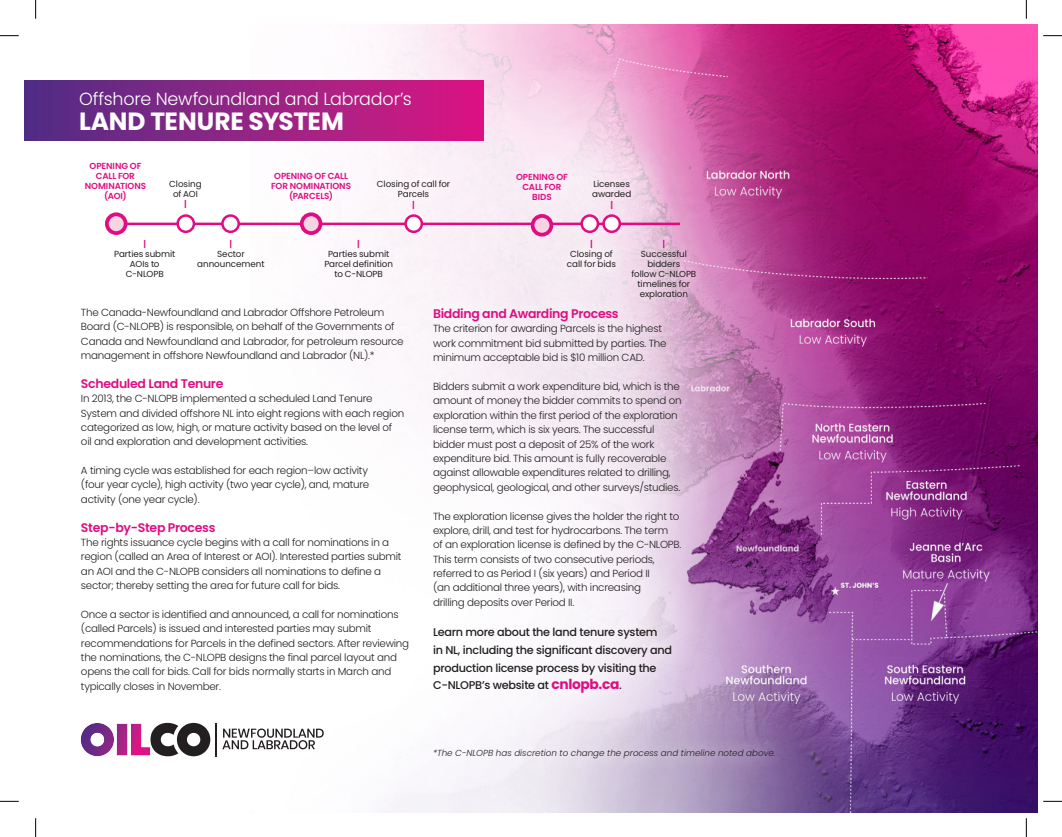
<style>
.page{position:relative;width:1062px;height:837px;background:#fff}
.page>*{position:absolute;margin:0;border:0;box-sizing:border-box;transform-origin:0 0}
.t1{font:700 24.88px "Poppins";letter-spacing:-.01em;color:#fff}
.t2{font:300 17.5px "Poppins";letter-spacing:-.01em;color:#fff}
.t3{font:600 12.5px "Poppins";letter-spacing:-.025em;color:#de0d83}
.t4{font:500 11.25px/17.5px "Poppins";letter-spacing:-.025em;color:#231f20}
.t5{font:300 10.25px/14.4px "Poppins";letter-spacing:-.025em;color:#231f20}
.t6{font:8.75px/10px "Poppins";letter-spacing:-.005em;color:#231f20;text-align:center}
.t7{font:600 8.75px/10px "Poppins";letter-spacing:-.005em;color:#de0d83;text-align:center}
.t8{font:italic 300 8.75px "Poppins";color:#231f20}
.s1{font-weight:700;font-size:13.75px;color:#de0d83}
</style>
<div class="page">
<img style="left:249px;top:24px;width:788px;height:788px">
<svg style="left:222px;top:728px;width:102px;height:21px"></svg>
<hr style="left:215px;top:722px;width:2px;height:34px;background:#231f20">
<svg style="left:81px;top:722px;width:129px;height:34px"></svg>
<div style="left:24px;top:81px;width:459px;height:59px;background:linear-gradient(to right,#502f85,#db1783)"></div>
<svg style="left:420px;top:735px;width:367px;height:37px"></svg>
<div style="left:418px;top:293px;width:277px;height:413px;background:#fff;opacity:.75"></div>
<hr style="left:105px;top:222px;width:575px;height:3px;background:#de0d83">
<div style="left:107px;top:214px;width:19px;height:19px;background:#f6d4e1;border-radius:50%"></div>
<div style="left:105px;top:212px;width:22px;height:23px;border:4px solid #de0d83;border-radius:50%"></div>
<div style="left:302px;top:214px;width:18px;height:19px;background:#f6d4e1;border-radius:50%"></div>
<div style="left:300px;top:212px;width:22px;height:23px;border:4px solid #de0d83;border-radius:50%"></div>
<div style="left:405px;top:215px;width:17px;height:17px;background:#fff;border-radius:50%"></div>
<div style="left:404px;top:214px;width:19px;height:19px;border:3px solid #de0d83;border-radius:50%"></div>
<div style="left:581px;top:215px;width:17px;height:17px;background:#fff;border-radius:50%"></div>
<div style="left:580px;top:214px;width:19px;height:19px;border:3px solid #de0d83;border-radius:50%"></div>
<div style="left:178px;top:215px;width:16px;height:17px;background:#fff;border-radius:50%"></div>
<div style="left:176px;top:214px;width:19px;height:19px;border:3px solid #de0d83;border-radius:50%"></div>
<div style="left:222px;top:215px;width:17px;height:17px;background:#fff;border-radius:50%"></div>
<div style="left:221px;top:214px;width:19px;height:19px;border:3px solid #de0d83;border-radius:50%"></div>
<svg style="left:621px;top:230px;width:84px;height:78px;background:#e3bdd8"></svg>
<div style="left:556px;top:229px;width:70px;height:49px;background:#f6eaf3"></div>
<div style="left:532px;top:216px;width:19px;height:18px;background:#f6d4e1;border-radius:50%"></div>
<div style="left:530px;top:214px;width:23px;height:22px;border:4px solid #de0d83;border-radius:50%"></div>
<div style="left:603px;top:215px;width:16px;height:17px;background:#fff;border-radius:50%"></div>
<div style="left:602px;top:214px;width:19px;height:19px;border:3px solid #de0d83;border-radius:50%"></div>
<svg style="left:0;top:35px;width:19px;height:1px"></svg>
<svg style="left:1043px;top:35px;width:18px;height:1px"></svg>
<svg style="left:0;top:800px;width:19px;height:1px"></svg>
<svg style="left:1043px;top:800px;width:18px;height:1px"></svg>
<svg style="left:35px;top:0;width:1px;height:19px"></svg>
<svg style="left:35px;top:818px;width:1px;height:18px"></svg>
<svg style="left:1025px;top:0;width:1px;height:19px"></svg>
<svg style="left:1025px;top:818px;width:1px;height:18px"></svg>
<h2 class="t2" style="left:79px;top:89px;width:334px">Offshore Newfoundland and Labrador’s</h2>
<h1 class="t1" style="left:79px;top:112px;width:266px">LAND TENURE SYSTEM</h1>
<p class="t7" style="left:85px;top:161px;width:63px">OPENING OF<br>CALL FOR<br>NOMINATIONS (AOI)</p>
<p class="t6" style="left:169px;top:180px;width:34px">Closing of AOI</p>
<p class="t7" style="left:184px;top:199px;width:4px">|</p>
<p class="t7" style="left:271px;top:171px;width:81px">OPENING OF CALL<br>FOR NOMINATIONS (PARCELS)</p>
<p class="t6" style="left:377px;top:180px;width:75px">Closing of call for<br>Parcels</p>
<p class="t7" style="left:412px;top:199px;width:4px">|</p>
<p class="t7" style="left:516px;top:172px;width:53px">OPENING OF<br>CALL FOR<br>BIDS</p>
<p class="t6" style="left:592px;top:180px;width:41px;text-align:left">Licenses awarded</p>
<p class="t7" style="left:610px;top:199px;width:4px">|</p>
<p class="t7" style="left:143px;top:239px;width:4px">|</p>
<p class="t6" style="left:114px;top:249px;width:63px">Parties submit<br>AOIs to<br>C-NLOPB</p>
<p class="t7" style="left:229px;top:239px;width:4px">|</p>
<p class="t6" style="left:197px;top:249px;width:69px">Sector announcement</p>
<p class="t7" style="left:357px;top:239px;width:4px">|</p>
<p class="t6" style="left:324px;top:249px;width:70px">Parties submit<br>Parcel definition to C-NLOPB</p>
<p class="t7" style="left:590px;top:239px;width:4px">|</p>
<p class="t6" style="left:567px;top:249px;width:51px">Closing of call for bids</p>
<p class="t7" style="left:662px;top:239px;width:4px">|</p>
<p class="t6" style="left:631px;top:249px;width:66px">Successful bidders<br>follow C-NLOPB timelines for exploration</p>
<p class="t5" style="left:81px;top:305px;width:324px">The Canada-Newfoundland and Labrador Offshore Petroleum Board (C-NLOPB) is responsible, on behalf of the Governments of Canada and Newfoundland and Labrador, for petroleum resource management in offshore Newfoundland and Labrador (NL).*</p>
<p class="t3" style="left:81px;top:376px;width:144px">Scheduled Land Tenure</p>
<p class="t5" style="left:81px;top:391px;width:325px">In 2013, the C-NLOPB implemented a scheduled Land Tenure System and divided offshore NL into eight regions with each region categorized as low, high, or mature activity based on the level of oil and exploration and development activities.</p>
<p class="t5" style="left:81px;top:463px;width:290px">A timing cycle was established for each region–low activity (four year cycle), high activity (two year cycle), and, mature activity (one year cycle).</p>
<p class="t3" style="left:81px;top:520px;width:136px">Step-by-Step Process</p>
<p class="t5" style="left:81px;top:535px;width:322px">The rights issuance cycle begins with a call for nominations in a region (called an Area of Interest or AOI). Interested parties submit an AOI and the C-NLOPB considers all nominations to define a sector; thereby setting the area for future call for bids.</p>
<p class="t5" style="left:81px;top:607px;width:329px">Once a sector is identified and announced, a call for nominations (called Parcels) is issued and interested parties may submit recommendations for Parcels in the defined sectors. After reviewing the nominations, the C-NLOPB designs the final parcel layout and opens the call for bids. Call for bids normally starts in March and typically closes in November.</p>
<p class="t3" style="left:433px;top:306px;width:187px">Bidding and Awarding Process</p>
<p class="t5" style="left:433px;top:322px;width:235px">The criterion for awarding Parcels is the highest work commitment bid submitted by parties. The minimum acceptable bid is $10 million CAD.</p>
<p class="t5" style="left:433px;top:379px;width:250px">Bidders submit a work expenditure bid, which is the amount of money the bidder commits to spend on exploration within the first period of the exploration license term, which is six years. The successful bidder must post a deposit of 25% of the work expenditure bid. This amount is fully recoverable against allowable expenditures related to drilling, geophysical, geological, and other surveys/studies.</p>
<p class="t5" style="left:433px;top:508px;width:250px">The exploration license gives the holder the right to explore, drill, and test for hydrocarbons. The term<br>of an exploration license is defined by the C-NLOPB.<br>This term consists of two consecutive periods, referred to as Period I (six years) and Period II<br>(an additional three years), with increasing<br>drilling deposits over Period II.</p>
<p class="t4" style="left:433px;top:624px;width:240px">Learn more about the land tenure system<br>in NL, including the significant discovery and production license process by visiting the C-NLOPB’s website at <span class="s1">cnlopb.ca</span>.</p>
<p class="t8" style="left:433px;top:749px;width:344px">*The C-NLOPB has discretion to change the process and timeline noted above.</p>
</div>
